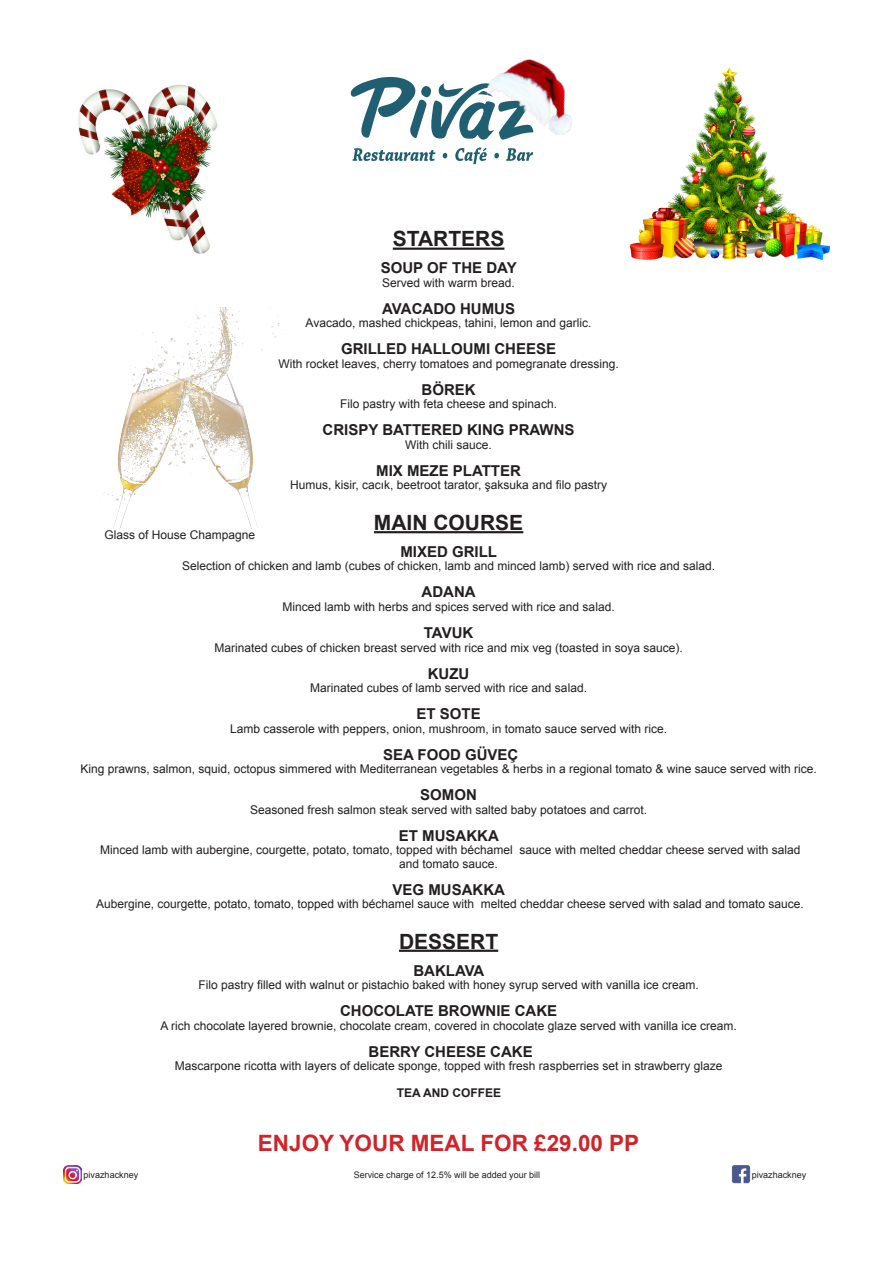
<style>
.page{position:relative;width:893px;height:1263px;background:#fff}
.page>*{position:absolute;margin:0;border:0;box-sizing:border-box;transform-origin:0 0}
.t1{font:700 22.5px "Arial";color:#d1232a}
.t2{font:700 21px "Arial";color:#231f20}
.t3{font:700 15px "Arial";color:#231f20}
.t4{font:12px "Arial";color:#231f20}
.t5{font:700 12px "Arial";color:#231f20}
.t6{font:9px "Arial";color:#231f20}
</style>
<div class="page">
<hr style="left:393px;top:248px;width:111px;height:2px;background:#231f20">
<hr style="left:374px;top:531px;width:149px;height:2px;background:#231f20">
<hr style="left:399px;top:950px;width:99px;height:2px;background:#231f20">
<svg style="left:350px;top:77px;width:120px;height:62px"></svg>
<svg style="left:353px;top:148px;width:82px;height:13px"></svg>
<svg style="left:443px;top:153px;width:4px;height:5px"></svg>
<svg style="left:455px;top:148px;width:32px;height:16px"></svg>
<svg style="left:494px;top:153px;width:5px;height:5px"></svg>
<svg style="left:506px;top:153px;width:27px;height:8px"></svg>
<img style="left:470px;top:59px;width:102px;height:94px">
<img style="left:104px;top:308px;width:179px;height:220px">
<img style="left:631px;top:68px;width:199px;height:192px">
<img style="left:731px;top:1165px;width:20px;height:19px">
<img style="left:64px;top:1166px;width:17px;height:17px">
<img style="left:78px;top:84px;width:140px;height:170px">
<p class="t2" style="left:393px;top:225px;width:113px">STARTERS</p>
<p class="t3" style="left:381px;top:258px;width:137px">SOUP OF THE DAY</p>
<p class="t4" style="left:382px;top:275px;width:134px">Served with warm bread.</p>
<p class="t3" style="left:382px;top:299px;width:134px">AVACADO HUMUS</p>
<p class="t4" style="left:306px;top:315px;width:287px">Avacado, mashed chickpeas, tahini, lemon and garlic.</p>
<p class="t3" style="left:341px;top:339px;width:217px">GRILLED HALLOUMI CHEESE</p>
<p class="t4" style="left:278px;top:356px;width:342px">With rocket leaves, cherry tomatoes and pomegranate dressing.</p>
<p class="t3" style="left:421px;top:380px;width:56px">BÖREK</p>
<p class="t4" style="left:340px;top:396px;width:218px">Filo pastry with feta cheese and spinach.</p>
<p class="t3" style="left:323px;top:420px;width:253px">CRISPY BATTERED KING PRAWNS</p>
<p class="t4" style="left:405px;top:437px;width:88px">With chili sauce.</p>
<p class="t3" style="left:376px;top:461px;width:146px">MIX MEZE PLATTER</p>
<p class="t4" style="left:290px;top:477px;width:318px">Humus, kisir, cacık, beetroot tarator, şaksuka and filo pastry</p>
<p class="t2" style="left:374px;top:509px;width:151px">MAIN COURSE</p>
<p class="t3" style="left:400px;top:542px;width:98px">MIXED GRILL</p>
<p class="t4" style="left:182px;top:558px;width:534px">Selection of chicken and lamb (cubes of chicken, lamb and minced lamb) served with rice and salad.</p>
<p class="t3" style="left:422px;top:582px;width:56px">ADANA</p>
<p class="t4" style="left:283px;top:599px;width:334px">Minced lamb with herbs and spices served with rice and salad.</p>
<p class="t3" style="left:424px;top:623px;width:51px">TAVUK</p>
<p class="t4" style="left:214px;top:639px;width:470px">Marinated cubes of chicken breast served with rice and mix veg (toasted in soya sauce).</p>
<p class="t3" style="left:428px;top:663px;width:43px">KUZU</p>
<p class="t4" style="left:310px;top:680px;width:278px">Marinated cubes of lamb served with rice and salad.</p>
<p class="t3" style="left:416px;top:704px;width:66px">ET SOTE</p>
<p class="t4" style="left:230px;top:720px;width:438px">Lamb casserole with peppers, onion, mushroom, in tomato sauce served with rice.</p>
<p class="t3" style="left:383px;top:744px;width:137px">SEA FOOD GÜVEÇ</p>
<p class="t4" style="left:80px;top:761px;width:738px">King prawns, salmon, squid, octopus simmered with Mediterranean vegetables &amp; herbs in a regional tomato &amp; wine sauce served with rice.</p>
<p class="t3" style="left:420px;top:785px;width:58px">SOMON</p>
<p class="t4" style="left:250px;top:801px;width:398px">Seasoned fresh salmon steak served with salted baby potatoes and carrot.</p>
<p class="t3" style="left:399px;top:825px;width:101px">ET MUSAKKA</p>
<p class="t4" style="left:100px;top:842px;width:702px">Minced lamb with aubergine, courgette, potato, tomato, topped with béchamel sauce with melted cheddar cheese served with salad</p>
<p class="t4" style="left:399px;top:855px;width:100px">and tomato sauce.</p>
<p class="t3" style="left:393px;top:879px;width:114px">VEG MUSAKKA</p>
<p class="t4" style="left:96px;top:896px;width:709px">Aubergine, courgette, potato, tomato, topped with béchamel sauce with melted cheddar cheese served with salad and tomato sauce.</p>
<p class="t2" style="left:399px;top:927px;width:101px">DESSERT</p>
<p class="t3" style="left:413px;top:960px;width:73px">BAKLAVA</p>
<p class="t4" style="left:198px;top:977px;width:502px">Filo pastry filled with walnut or pistachio baked with honey syrup served with vanilla ice cream.</p>
<p class="t3" style="left:340px;top:1001px;width:219px">CHOCOLATE BROWNIE CAKE</p>
<p class="t4" style="left:160px;top:1017px;width:578px">A rich chocolate layered brownie, chocolate cream, covered in chocolate glaze served with vanilla ice cream.</p>
<p class="t3" style="left:369px;top:1041px;width:166px">BERRY CHEESE CAKE</p>
<p class="t4" style="left:175px;top:1058px;width:549px">Mascarpone ricotta with layers of delicate sponge, topped with fresh raspberries set in strawberry glaze</p>
<p class="t5" style="left:397px;top:1085px;width:106px">TEA AND COFFEE</p>
<p class="t1" style="left:258px;top:1128px;width:383px">ENJOY YOUR MEAL FOR £29.00 PP</p>
<p class="t6" style="left:84px;top:1169px;width:56px">pivazhackney</p>
<p class="t6" style="left:354px;top:1169px;width:188px">Service charge of 12.5% will be added your bill</p>
<p class="t6" style="left:752px;top:1169px;width:56px">pivazhackney</p>
<p class="t4" style="left:104px;top:527px;width:152px">Glass of House Champagne</p>
</div>
